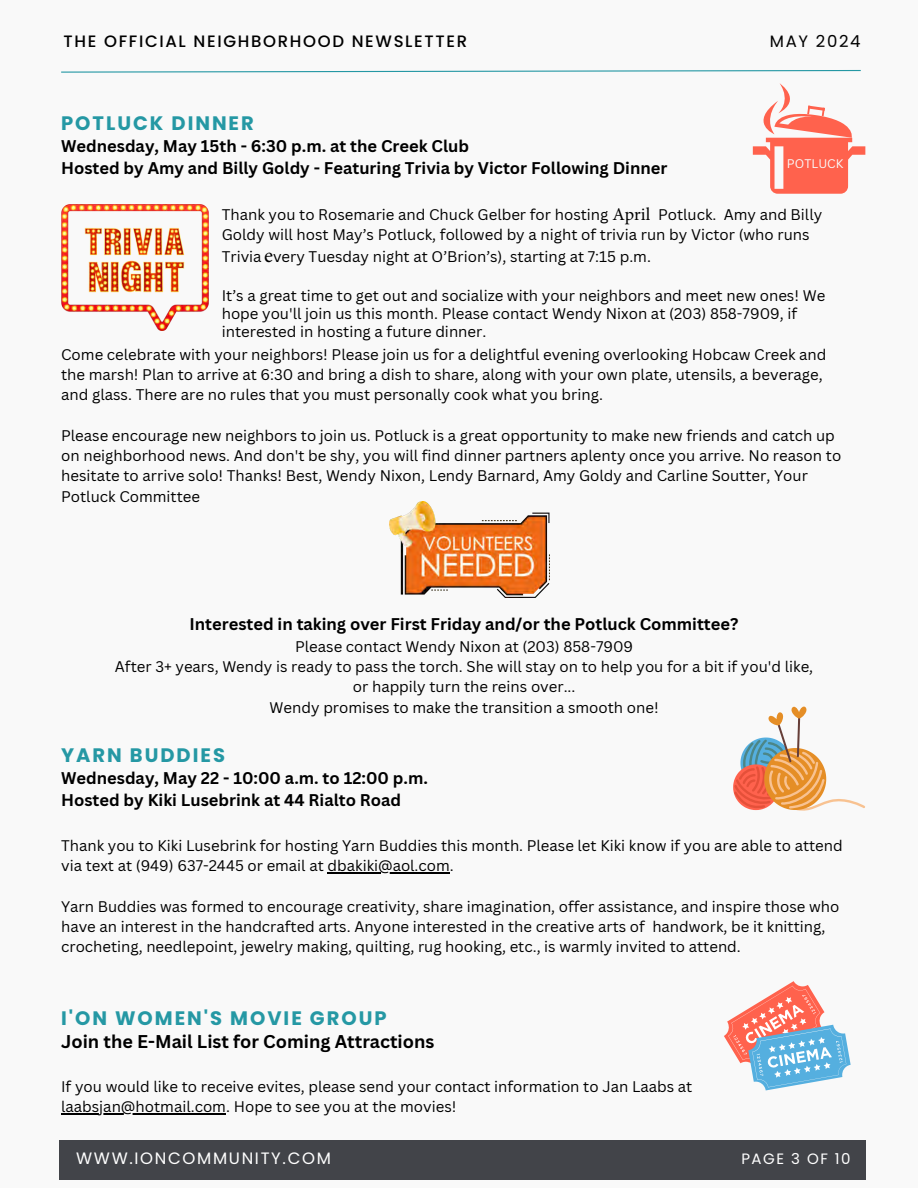
<style>
.page{position:relative;width:918px;height:1188px;background:#f9f9f9}
.page>*{position:absolute;margin:0;border:0;box-sizing:border-box;transform-origin:0 0}
.t1{font:700 19.5px "Poppins";letter-spacing:.1em;color:#2598a4}
.t2{font:700 18px "Canva Sans";color:#000}
.t3{font:700 16.5px/22.5px "Canva Sans";color:#000}
.t4{font:500 16.5px "Poppins";letter-spacing:.1em;color:#000}
.t5{font:16.5px "Poppins";letter-spacing:.1em;color:#fff}
.t6{font:16.5px "Poppins";letter-spacing:.1em;color:#000}
.t7{font:15px/20.2px "Canva Sans";color:#000}
.t8{font:15px "Poppins";letter-spacing:.1em;color:#fff}
.t9{font:12.15px "Canva Sans";color:#f9f9f9}
.s1{font-family:"Minion Pro";font-size:18px}
.s2{font-family:"Minion Pro";font-size:21px}
</style>
<div class="page">
<svg style="left:61px;top:70px;width:800px;height:3px"></svg>
<div style="left:59px;top:1140px;width:806px;height:40px;background:#424449"></div>
<svg style="left:752px;top:83px;width:113px;height:111px"></svg>
<img style="left:61px;top:204px;width:148px;height:126px">
<svg style="left:724px;top:981px;width:127px;height:109px"></svg>
<svg style="left:733px;top:706px;width:132px;height:105px"></svg>
<img style="left:389px;top:501px;width:161px;height:96px">
<hr style="left:328px;top:872px;width:122px;height:2px;background:#000">
<hr style="left:61px;top:1113px;width:165px;height:1px;background:#000">
<h1 class="t4" style="left:64px;top:30px;width:405px">THE OFFICIAL NEIGHBORHOOD NEWSLETTER</h1>
<h5 class="t6" style="left:770px;top:30px;width:92px">MAY 2024</h5>
<p class="t1" style="left:61px;top:110px;width:194px">POTLUCK DINNER</p>
<h6 class="t3" style="left:61px;top:134px;width:608px">Wednesday, May 15th - 6:30 p.m. at the Creek Club<br>Hosted by Amy and Billy Goldy - Featuring Trivia by Victor Following Dinner</h6>
<h6 class="t7" style="left:222px;top:204px;width:602px">Thank you to Rosemarie and Chuck Gelber for hosting <span class="s1">April</span> Potluck. Amy and Billy<br>Goldy will host May’s Potluck, followed by a night of trivia run by Victor (who runs</h6>
<h6 class="t7" style="left:222px;top:246px;width:431px">Trivia <span class="s2">e</span>very Tuesday night at O’Brion’s), starting at 7:15 p.m.</h6>
<h6 class="t7" style="left:222px;top:286px;width:605px;line-height:18px">It’s a great time to get out and socialize with your neighbors and meet new ones! We hope you'll join us this month. Please contact Wendy Nixon at (203) 858-7909, if interested in hosting a future dinner.</h6>
<h6 class="t9" style="left:787px;top:155px;width:58px">POTLUCK</h6>
<h6 class="t7" style="left:61px;top:344px;width:767px">Come celebrate with your neighbors! Please join us for a delightful evening overlooking Hobcaw Creek and the marsh! Plan to arrive at 6:30 and bring a dish to share, along with your own plate, utensils, a beverage, and glass. There are no rules that you must personally cook what you bring.</h6>
<h6 class="t7" style="left:61px;top:425px;width:782px">Please encourage new neighbors to join us. Potluck is a great opportunity to make new friends and catch up on neighborhood news. And don't be shy, you will find dinner partners aplenty once you arrive. No reason to hesitate to arrive solo! Thanks! Best, Wendy Nixon, Lendy Barnard, Amy Goldy and Carline Soutter, Your Potluck Committee</h6>
<h4 class="t3" style="left:189px;top:613px;width:551px">Interested in taking over First Friday and/or the Potluck Committee?</h4>
<h4 class="t7" style="left:115px;top:636px;width:700px;text-align:center">Please contact Wendy Nixon at (203) 858-7909<br>After 3+ years, Wendy is ready to pass the torch. She will stay on to help you for a bit if you'd like, or happily turn the reins over...<br>Wendy promises to make the transition a smooth one!</h4>
<p class="t1" style="left:61px;top:742px;width:165px">YARN BUDDIES</p>
<h6 class="t3" style="left:61px;top:766px;width:368px">Wednesday, May 22 - 10:00 a.m. to 12:00 p.m.<br>Hosted by Kiki Lusebrink at 44 Rialto Road</h6>
<p class="t7" style="left:61px;top:835px;width:783px">Thank you to Kiki Lusebrink for hosting Yarn Buddies this month. Please let Kiki know if you are able to attend via text at (949) 637-2445 or email at dbakiki@aol.com.</p>
<h1 class="t7" style="left:61px;top:896px;width:780px">Yarn Buddies was formed to encourage creativity, share imagination, offer assistance, and inspire those who have an interest in the handcrafted arts. Anyone interested in the creative arts of</h1>
<h5 class="t7" style="left:61px;top:916px;width:766px;text-indent:591px">handwork, be it knitting, crocheting, needlepoint, jewelry making, quilting, rug hooking, etc., is warmly invited to attend.</h5>
<p class="t1" style="left:61px;top:1004px;width:327px">I'ON WOMEN'S MOVIE GROUP</p>
<h1 class="t2" style="left:61px;top:1029px;width:375px">Join the E-Mail List for Coming Attractions</h1>
<h2 class="t7" style="left:61px;top:1076px;width:633px">If you would like to receive evites, please send your contact information to Jan Laabs at</h2>
<h6 class="t7" style="left:61px;top:1096px;width:397px">laabsjan@hotmail.com. Hope to see you at the movies!</h6>
<p class="t5" style="left:76px;top:1147px;width:256px">WWW.IONCOMMUNITY.COM</p>
<p class="t8" style="left:741px;top:1148px;width:111px">PAGE 3 OF 10</p>
</div>
